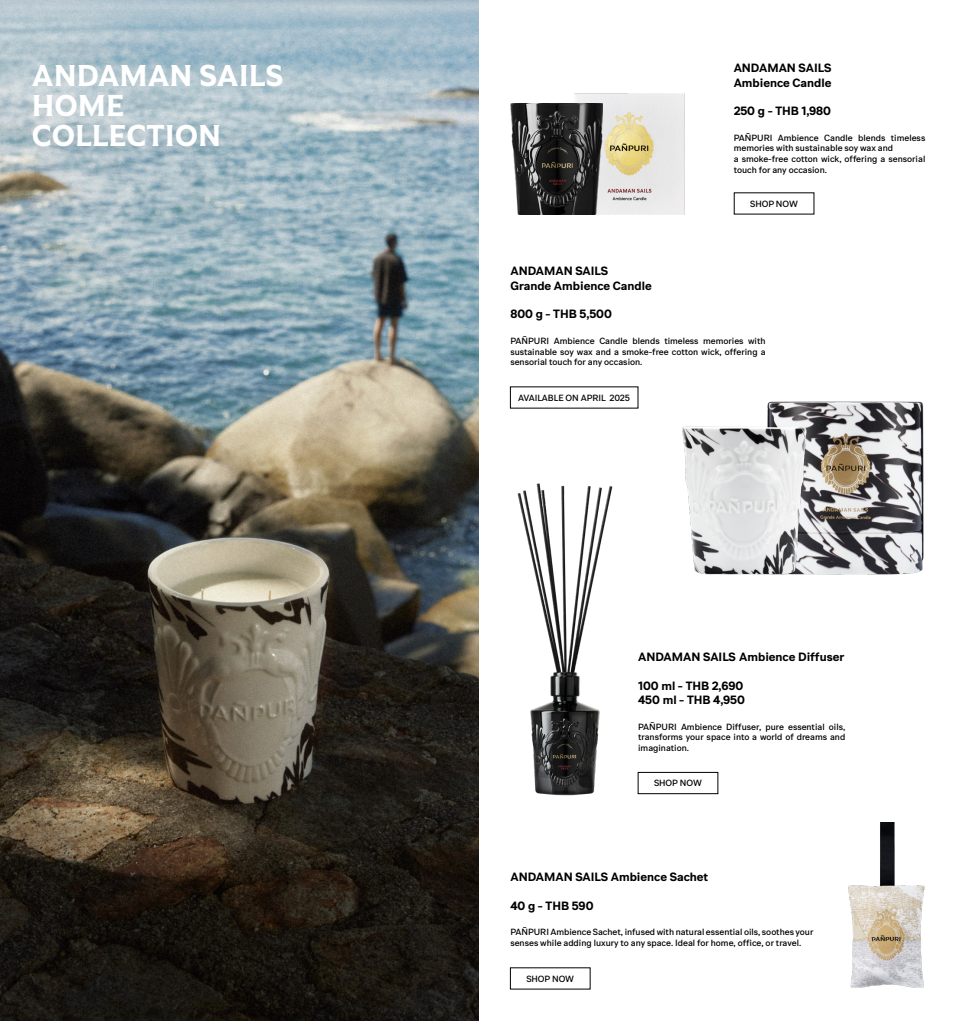
<style>
.page{position:relative;width:957px;height:1021px;background:#fff}
.page>*{position:absolute;margin:0;border:0;box-sizing:border-box;transform-origin:0 0}
.t1{font:700 30px/30px "PANPURI Neue";color:#fff}
.t2{font:700 12px/14.4px "PANPURI Neue Sans";color:#000}
.t3{font:9px/10.8px "PANPURI Neue Sans";color:#000}
</style>
<div class="page">
<img style="left:848px;top:822px;width:77px;height:166px">
<img style="left:574px;top:93px;width:110px;height:121px">
<img style="left:510px;top:103px;width:93px;height:111px">
<img style="left:847px;top:401px;width:77px;height:174px">
<img style="left:682px;top:401px;width:165px;height:174px">
<img style="left:518px;top:483px;width:94px;height:313px">
<img style="left:0;top:0;width:478px;height:1020px">
<div style="left:638px;top:772px;width:80px;height:22px;border:1px solid #000"></div>
<h1 class="t1" style="left:32px;top:60px;width:253px">ANDAMAN SAILS<br>HOME<br>COLLECTION</h1>
<h2 class="t2" style="left:733px;top:61px;width:99px">ANDAMAN SAILS<br>Ambience Candle</h2>
<h2 class="t2" style="left:733px;top:104px;width:99px">250 g - THB 1,980</h2>
<p class="t3" style="left:733px;top:132px;width:193px">PAÑPURI Ambience Candle blends timeless memories with sustainable soy wax and<br>a smoke-free cotton wick, offering a sensorial touch for any occasion.</p>
<p class="t3" style="left:750px;top:198px;width:49px">SHOP NOW</p>
<h2 class="t2" style="left:510px;top:264px;width:143px">ANDAMAN SAILS<br>Grande Ambience Candle</h2>
<h2 class="t2" style="left:510px;top:307px;width:103px">800 g - THB 5,500</h2>
<p class="t3" style="left:510px;top:335px;width:257px;text-align:justify">PAÑPURI Ambience Candle blends timeless memories with sustainable soy wax and a smoke-free cotton wick, offering a sensorial touch for any occasion.</p>
<p class="t3" style="left:518px;top:392px;width:113px">AVAILABLE ON APRIL 2025</p>
<h2 class="t2" style="left:638px;top:650px;width:208px">ANDAMAN SAILS Ambience Diffuser</h2>
<h2 class="t2" style="left:638px;top:678px;width:108px">100 ml - THB 2,690<br>450 ml - THB 4,950</h2>
<p class="t3" style="left:638px;top:721px;width:209px;text-align:justify">PAÑPURI Ambience Diffuser, pure essential oils, transforms your space into a world of dreams and imagination.</p>
<p class="t3" style="left:654px;top:778px;width:49px">SHOP NOW</p>
<h2 class="t2" style="left:510px;top:869px;width:199px">ANDAMAN SAILS Ambience Sachet</h2>
<h2 class="t2" style="left:510px;top:898px;width:85px">40 g - THB 590</h2>
<p class="t3" style="left:510px;top:926px;width:304px">PAÑPURI Ambience Sachet, infused with natural essential oils, soothes your senses while adding luxury to any space. Ideal for home, office, or travel.</p>
<p class="t3" style="left:526px;top:973px;width:49px">SHOP NOW</p>
</div>
